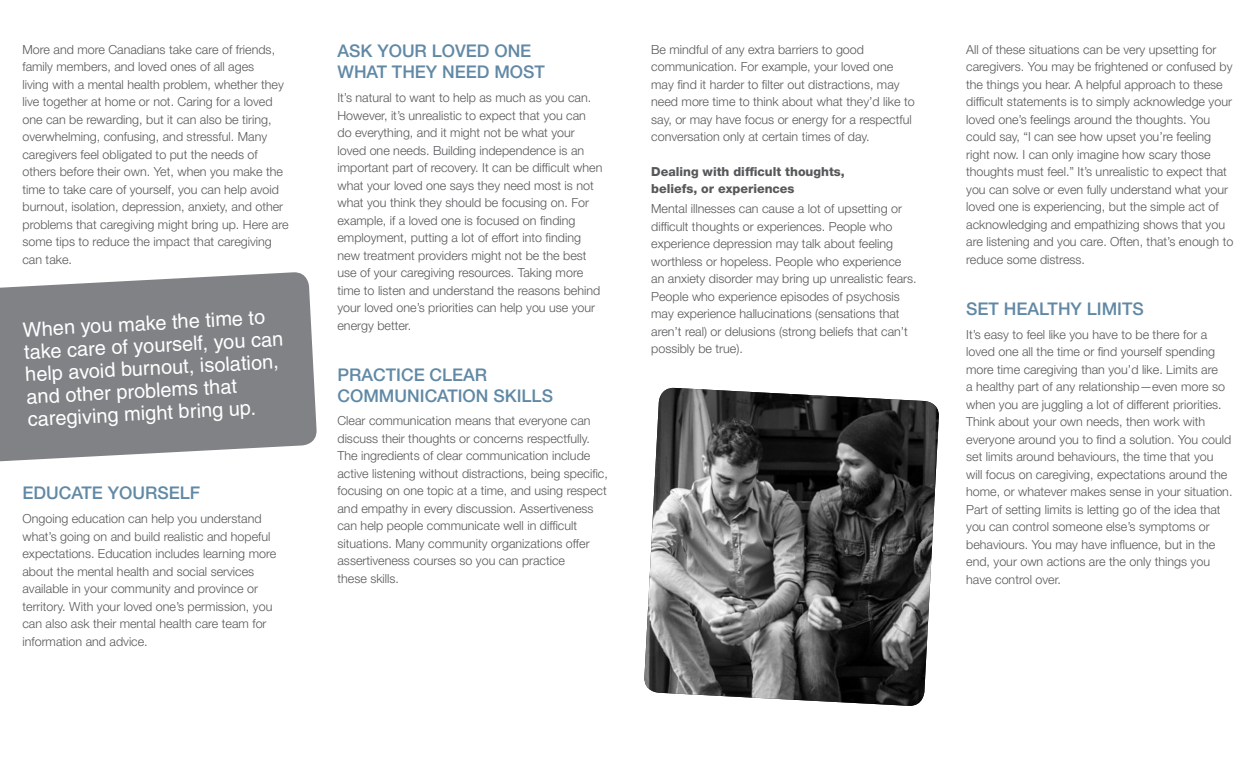
<style>
.page{position:relative;width:1260px;height:765px;background:#fff}
.page>*{position:absolute;margin:0;border:0;box-sizing:border-box;transform-origin:0 0}
.Pullquote{font:20px/22.5px "Helvetica";color:#fff}
.Heading{font:500 17.5px/21px "Helvetica Neue LT Std";color:#6189a5}
.Body_text{font:300 12.5px/17.5px "Helvetica Neue LT Std";color:#57585a}
.Subheading{font:800 12.5px/17.5px "Helvetica Neue LT Std";color:#57585a}
</style>
<div class="page">
<svg style="left:0;top:272px;width:317px;height:190px;background:#8c8e91"></svg>
<img style="left:644px;top:388px;width:295px;height:318px">
<p class="Body_text" style="left:22px;top:40px;width:268px">More and more Canadians take care of friends, family members, and loved ones of all ages<br>living with a mental health problem, whether they live together at home or not. Caring for a loved one can be rewarding, but it can also be tiring, overwhelming, confusing, and stressful. Many caregivers feel obligated to put the needs of others before their own. Yet, when you make the time to take care of yourself, you can help avoid burnout, isolation, depression, anxiety, and other problems that caregiving might bring up. Here are some tips to reduce the impact that caregiving can take.</p>
<p class="Pullquote" style="left:22px;top:318px;width:261px;rotate:-3deg">When you make the time to take care of yourself, you can help avoid burnout, isolation, and other problems that caregiving might bring up.</p>
<p class="Heading" style="left:22px;top:482px;width:179px">EDUCATE YOURSELF</p>
<p class="Body_text" style="left:22px;top:510px;width:255px">Ongoing education can help you understand what’s going on and build realistic and hopeful expectations. Education includes learning more about the mental health and social services available in your community and province or territory. With your loved one’s permission, you can also ask their mental health care team for information and advice.</p>
<p class="Heading" style="left:338px;top:41px;width:209px">ASK YOUR LOVED ONE<br>WHAT THEY NEED MOST</p>
<p class="Body_text" style="left:338px;top:89px;width:266px">It’s natural to want to help as much as you can.<br>However, it’s unrealistic to expect that you can do everything, and it might not be what your loved one needs. Building independence is an important part of recovery. It can be difficult when what your loved one says they need most is not what you think they should be focusing on. For example, if a loved one is focused on finding employment, putting a lot of effort into finding new treatment providers might not be the best use of your caregiving resources. Taking more time to listen and understand the reasons behind your loved one’s priorities can help you use your energy better.</p>
<p class="Heading" style="left:338px;top:364px;width:217px">PRACTICE CLEAR<br>COMMUNICATION SKILLS</p>
<p class="Body_text" style="left:338px;top:412px;width:272px">Clear communication means that everyone can discuss their thoughts or concerns respectfully.<br>The ingredients of clear communication include active listening without distractions, being specific, focusing on one topic at a time, and using respect and empathy in every discussion. Assertiveness can help people communicate well in difficult situations. Many community organizations offer assertiveness courses so you can practice<br>these skills.</p>
<p class="Body_text" style="left:651px;top:40px;width:265px">Be mindful of any extra barriers to good communication. For example, your loved one may find it harder to filter out distractions, may need more time to think about what they’d like to say, or may have focus or energy for a respectful conversation only at certain times of day.</p>
<p class="Subheading" style="left:651px;top:163px;width:195px">Dealing with difficult thoughts, beliefs, or experiences</p>
<p class="Body_text" style="left:651px;top:200px;width:267px">Mental illnesses can cause a lot of upsetting or difficult thoughts or experiences. People who experience depression may talk about feeling worthless or hopeless. People who experience an anxiety disorder may bring up unrealistic fears.<br>People who experience episodes of psychosis may experience hallucinations (sensations that aren’t real) or delusions (strong beliefs that can’t possibly be true).</p>
<p class="Body_text" style="left:966px;top:40px;width:269px">All of these situations can be very upsetting for caregivers. You may be frightened or confused by the things you hear. A helpful approach to these difficult statements is to simply acknowledge your loved one’s feelings around the thoughts. You could say, “I can see how upset you’re feeling right now. I can only imagine how scary those thoughts must feel.” It’s unrealistic to expect that you can solve or even fully understand what your loved one is experiencing, but the simple act of acknowledging and empathizing shows that you are listening and you care. Often, that’s enough to reduce some distress.</p>
<p class="Heading" style="left:966px;top:298px;width:179px">SET HEALTHY LIMITS</p>
<p class="Body_text" style="left:966px;top:325px;width:268px">It’s easy to feel like you have to be there for a loved one all the time or find yourself spending more time caregiving than you’d like. Limits are<br>a healthy part of any relationship—even more so when you are juggling a lot of different priorities.<br>Think about your own needs, then work with everyone around you to find a solution. You could set limits around behaviours, the time that you will focus on caregiving, expectations around the home, or whatever makes sense in your situation.<br>Part of setting limits is letting go of the idea that you can control someone else’s symptoms or behaviours. You may have influence, but in the end, your own actions are the only things you have control over.</p>
</div>
